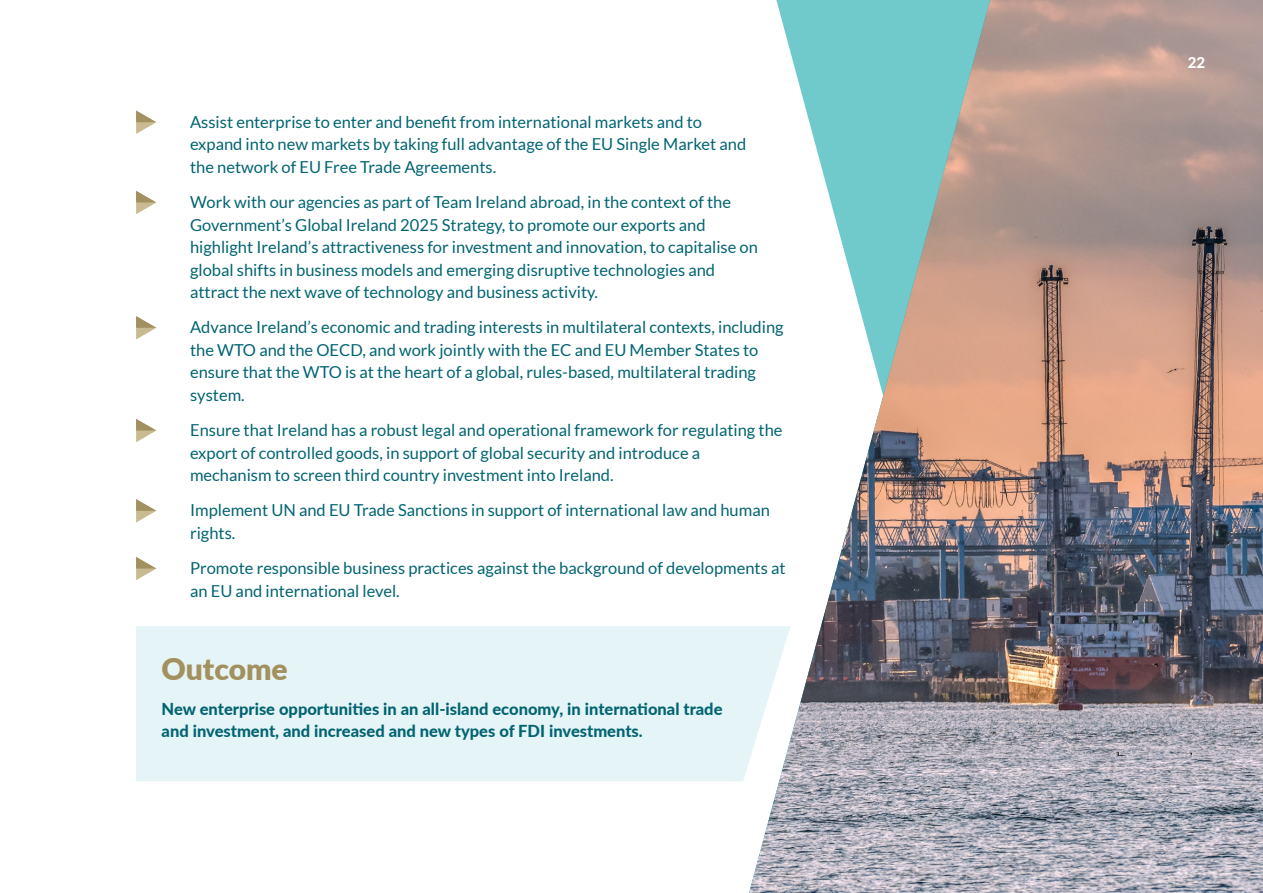
<style>
.page{position:relative;width:1263px;height:893px;background:#fff}
.page>*{position:absolute;margin:0;border:0;box-sizing:border-box;transform-origin:0 0}
.t1{font:900 30px "Lato";letter-spacing:-.005em;color:#a3905f}
.Body{font:16.5px/22.5px "Lato";color:#026472}
.Body-2{font:800 16.5px/22.5px "Lato";color:#026472}
.t2{font:800 15px "Lato";color:#fff}
</style>
<div class="page">
<img style="left:749px;top:0;width:514px;height:893px">
<div style="left:136px;top:626px;width:654px;height:155px;background:#e5f4f6"></div>
<svg style="left:136px;top:111px;width:20px;height:23px"></svg>
<svg style="left:136px;top:191px;width:20px;height:23px"></svg>
<svg style="left:136px;top:316px;width:20px;height:23px"></svg>
<svg style="left:136px;top:419px;width:20px;height:23px"></svg>
<svg style="left:136px;top:499px;width:20px;height:23px"></svg>
<svg style="left:136px;top:557px;width:20px;height:23px"></svg>
<p class="Body" style="left:190px;top:111px;width:558px">Assist enterprise to enter and benefit from international markets and to expand into new markets by taking full advantage of the EU Single Market and the network of EU Free Trade Agreements.</p>
<p class="Body" style="left:190px;top:191px;width:569px">Work with our agencies as part of Team Ireland abroad, in the context of the Government’s Global Ireland 2025 Strategy, to promote our exports and highlight Ireland’s attractiveness for investment and innovation, to capitalise on global shifts in business models and emerging disruptive technologies and attract the next wave of technology and business activity.</p>
<p class="Body" style="left:190px;top:316px;width:595px">Advance Ireland’s economic and trading interests in multilateral contexts, including the WTO and the OECD, and work jointly with the EC and EU Member States to ensure that the WTO is at the heart of a global, rules-based, multilateral trading system.</p>
<p class="Body" style="left:190px;top:419px;width:594px">Ensure that Ireland has a robust legal and operational framework for regulating the export of controlled goods, in support of global security and introduce a mechanism to screen third country investment into Ireland.</p>
<p class="Body" style="left:190px;top:499px;width:581px">Implement UN and EU Trade Sanctions in support of international law and human rights.</p>
<p class="Body" style="left:190px;top:557px;width:597px">Promote responsible business practices against the background of developments at an EU and international level.</p>
<h2 class="t1" style="left:162px;top:646px;width:128px">Outcome</h2>
<p class="Body-2" style="left:162px;top:697px;width:562px">New enterprise opportunities in an all-island economy, in international trade and investment, and increased and new types of FDI investments.</p>
<p class="t2" style="left:1188px;top:52px;width:19px">22</p>
</div>
